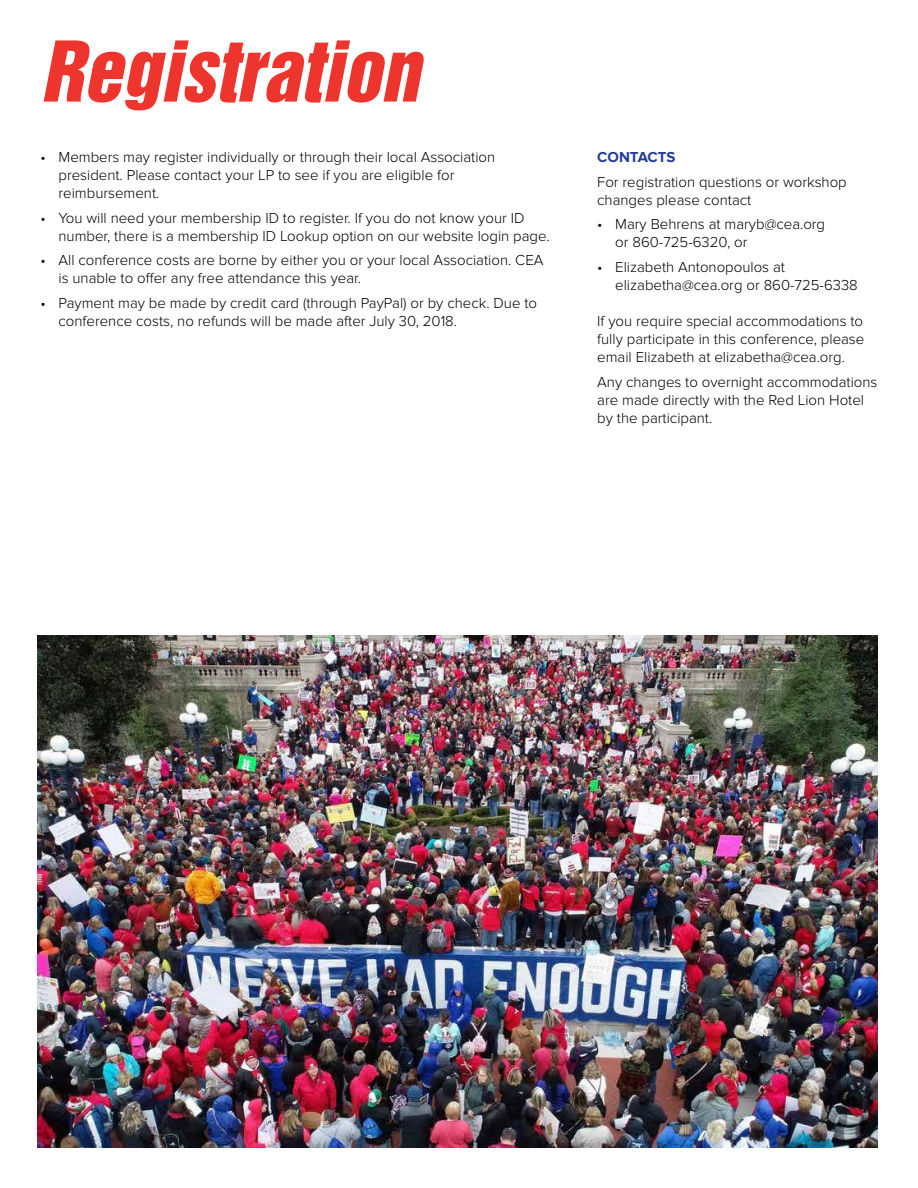
<style>
.page{position:relative;width:918px;height:1188px;background:#fff}
.page>*{position:absolute;margin:0;border:0;box-sizing:border-box;transform-origin:0 0}
.t1{font:italic 76.5px "Helvetica Inserat";color:#ee352d}
.t2{font:300 15px/18px "Proxima Nova";color:#000}
.t3{font:700 15px "Proxima Nova";color:#233e99}
</style>
<div class="page">
<img style="left:38px;top:636px;width:840px;height:511px">
<h1 class="t1" style="left:40px;top:26px;width:398px">Registration</h1>
<p class="t2" style="left:58px;top:148px;width:438px;text-indent:-18px">• Members may register individually or through their local Association president. Please contact your LP to see if you are eligible for reimbursement.</p>
<p class="t2" style="left:58px;top:209px;width:493px;text-indent:-18px">• You will need your membership ID to register. If you do not know your ID number, there is a membership ID Lookup option on our website login page.</p>
<p class="t2" style="left:58px;top:252px;width:487px;text-indent:-18px">• All conference costs are borne by either you or your local Association. CEA is unable to offer any free attendance this year.</p>
<p class="t2" style="left:58px;top:294px;width:480px;text-indent:-18px">• Payment may be made by credit card (through PayPal) or by check. Due to conference costs, no refunds will be made after July 30, 2018.</p>
<p class="t3" style="left:597px;top:148px;width:80px">CONTACTS</p>
<p class="t2" style="left:597px;top:173px;width:251px">For registration questions or workshop changes please contact</p>
<p class="t2" style="left:615px;top:216px;width:211px;text-indent:-18px">• Mary Behrens at maryb@cea.org or 860-725-6320, or</p>
<p class="t2" style="left:615px;top:258px;width:244px;text-indent:-18px">• Elizabeth Antonopoulos at elizabetha@cea.org or 860-725-6338</p>
<p class="t2" style="left:597px;top:312px;width:269px;text-align:justify">If you require special accommodations to fully participate in this conference, please email Elizabeth at elizabetha@cea.org.</p>
<p class="t2" style="left:597px;top:373px;width:282px">Any changes to overnight accommodations are made directly with the Red Lion Hotel by the participant.</p>
</div>
